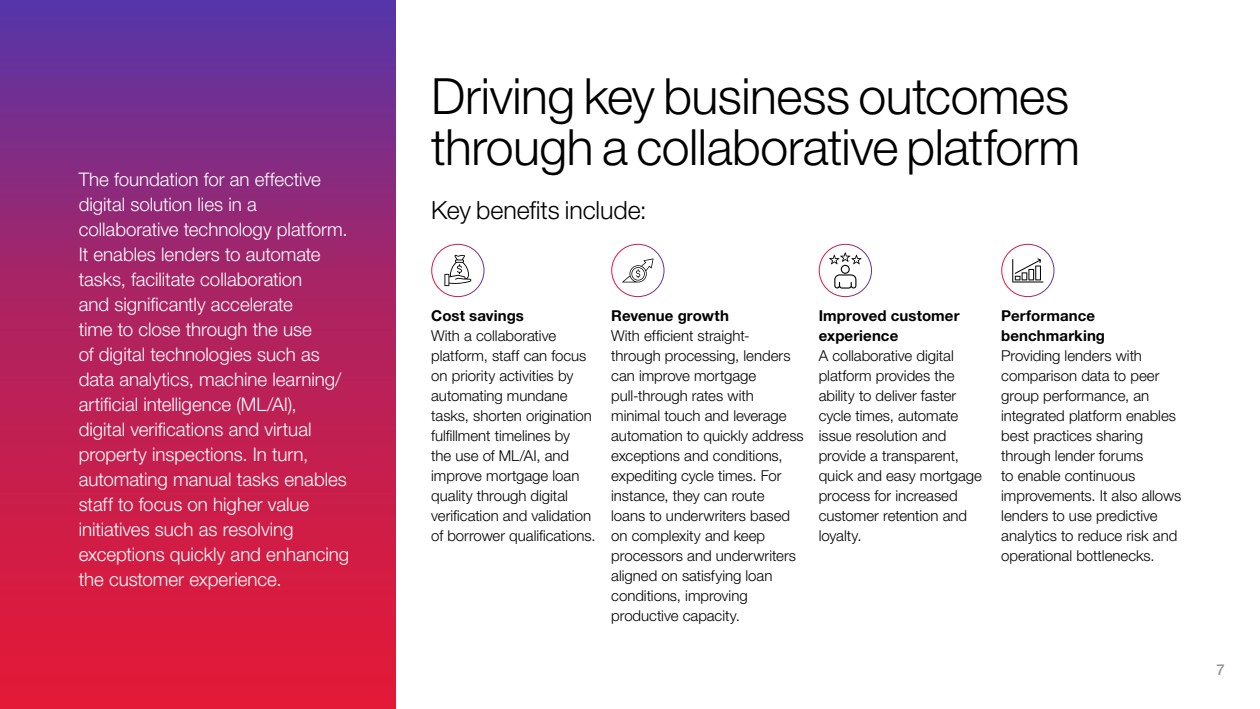
<style>
.page{position:relative;width:1260px;height:709px;background:#fff}
.page>*{position:absolute;margin:0;border:0;box-sizing:border-box;transform-origin:0 0}
.t1{font:300 50px/50px "Helvetica Neue LT Pro";letter-spacing:-.01em;color:#000}
.t2{font:300 25px "Helvetica Neue LT Pro";letter-spacing:-.005em;color:#000}
.t3{font:300 18.75px/25px "Helvetica Neue LT Pro";letter-spacing:-.005em;color:#fff}
.t4{font:300 15px/20px "Helvetica Neue LT Pro";color:#000}
.t5{font:700 15px/20px "Helvetica Neue LT Pro";letter-spacing:.005em;color:#000}
.t6{font:500 15px "Helvetica Neue LT Pro";color:#939598}
</style>
<div class="page">
<svg style="left:0;top:0;width:396px;height:709px;background:#aa2363"></svg>
<div style="left:431px;top:244px;width:53px;height:53px;border:1px solid #fff;border-radius:50%"></div>
<svg style="left:444px;top:254px;width:27px;height:32px"></svg>
<div style="left:611px;top:244px;width:53px;height:53px;border:1px solid #fff;border-radius:50%"></div>
<svg style="left:622px;top:258px;width:32px;height:24px"></svg>
<svg style="left:819px;top:244px;width:53px;height:53px"></svg>
<div style="left:819px;top:244px;width:53px;height:53px;border:1px solid #fff;border-radius:50%"></div>
<svg style="left:829px;top:252px;width:32px;height:36px"></svg>
<div style="left:1001px;top:244px;width:53px;height:53px;border:1px solid #fff;border-radius:50%"></div>
<svg style="left:1012px;top:258px;width:31px;height:24px"></svg>
<p class="t3" style="left:79px;top:166px;width:272px">The foundation for an effective digital solution lies in a collaborative technology platform.<br>It enables lenders to automate tasks, facilitate collaboration<br>and significantly accelerate<br>time to close through the use<br>of digital technologies such as data analytics, machine learning/ artificial intelligence (ML/AI),<br>digital verifications and virtual property inspections. In turn, automating manual tasks enables staff to focus on higher value initiatives such as resolving exceptions quickly and enhancing the customer experience.</p>
<h1 class="t1" style="left:431px;top:71px;width:650px">Driving key business outcomes through a collaborative platform</h1>
<h2 class="t2" style="left:431px;top:194px;width:217px">Key benefits include:</h2>
<p class="t5" style="left:431px;top:305px;width:94px">Cost savings</p>
<p class="t4" style="left:431px;top:325px;width:166px">With a collaborative platform, staff can focus on priority activities by automating mundane tasks, shorten origination fulfillment timelines by<br>the use of ML/AI, and improve mortgage loan quality through digital verification and validation of borrower qualifications.</p>
<p class="t5" style="left:611px;top:305px;width:119px">Revenue growth</p>
<p class="t4" style="left:611px;top:325px;width:194px">With efficient straight-<br>through processing, lenders can improve mortgage pull-through rates with minimal touch and leverage automation to quickly address exceptions and conditions, expediting cycle times. For instance, they can route<br>loans to underwriters based on complexity and keep processors and underwriters aligned on satisfying loan conditions, improving productive capacity.</p>
<p class="t5" style="left:819px;top:305px;width:142px">Improved customer experience</p>
<p class="t4" style="left:819px;top:345px;width:165px">A collaborative digital platform provides the ability to deliver faster cycle times, automate issue resolution and provide a transparent, quick and easy mortgage process for increased customer retention and loyalty.</p>
<p class="t5" style="left:1001px;top:305px;width:105px">Performance benchmarking</p>
<p class="t4" style="left:1001px;top:345px;width:181px">Providing lenders with comparison data to peer group performance, an integrated platform enables best practices sharing through lender forums<br>to enable continuous improvements. It also allows lenders to use predictive analytics to reduce risk and operational bottlenecks.</p>
<p class="t6" style="left:1216px;top:660px;width:10px">7</p>
</div>
